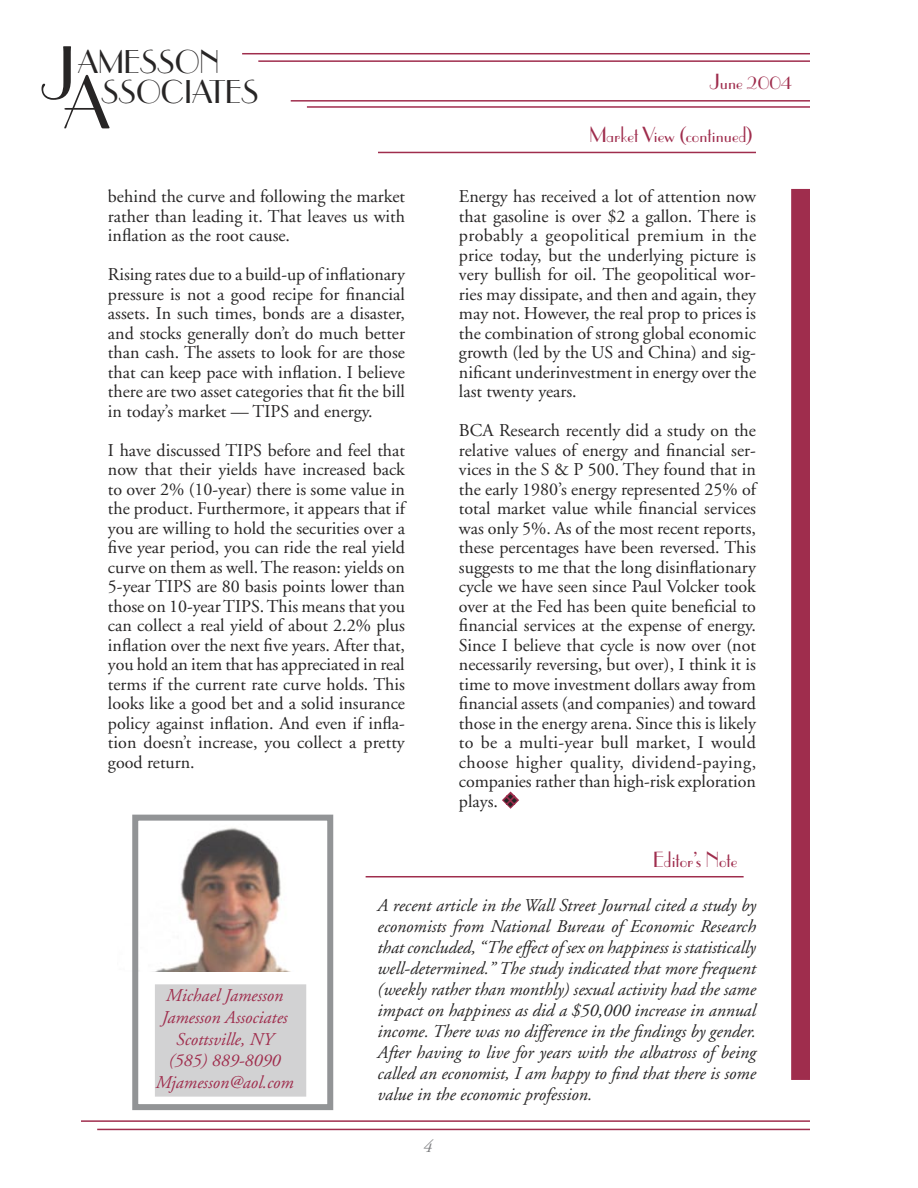
<style>
.page{position:relative;width:918px;height:1188px;background:#fff}
.page>*{position:absolute;margin:0;border:0;box-sizing:border-box;transform-origin:0 0}
.t1{font:72px "Parisian";color:#272525}
.t2{font:31.5px "Parisian";color:#272525}
.t3{font:21px "Parisian";color:#9f2d4d}
.t4{font:18px/19.5px "Adobe Garamond";color:#272525;text-align:justify}
.t5{font:italic 18px/21px "Adobe Garamond";color:#272525;text-align:justify}
.t6{font:italic 18px "Adobe Garamond";color:#9f2d4d}
.t7{font:italic 18px "Adobe Garamond";color:#7e7f81}
</style>
<div class="page">
<div style="left:792px;top:190px;width:17px;height:889px;background:#9f2d4d"></div>
<div style="left:791px;top:189px;width:19px;height:891px;border:2px solid #9f2d4d"></div>
<hr style="left:81px;top:1120px;width:729px;height:2px;background:#9f2d4d">
<hr style="left:97px;top:1129px;width:713px;height:1px;background:#9f2d4d">
<hr style="left:258px;top:60px;width:552px;height:2px;background:#9f2d4d">
<hr style="left:242px;top:53px;width:568px;height:1px;background:#9f2d4d">
<hr style="left:291px;top:100px;width:519px;height:2px;background:#9f2d4d">
<hr style="left:307px;top:106px;width:503px;height:2px;background:#9f2d4d">
<hr style="left:378px;top:152px;width:378px;height:1px;background:#9f2d4d">
<svg style="left:502px;top:791px;width:17px;height:18px"></svg>
<hr style="left:366px;top:876px;width:378px;height:1px;background:#9f2d4d">
<div style="left:156px;top:985px;width:150px;height:111px;background:#d2d2d3"></div>
<div style="left:155px;top:984px;width:151px;height:113px;border:2px solid #d2d2d3"></div>
<img style="left:153px;top:827px;width:138px;height:145px">
<div style="left:132px;top:815px;width:201px;height:295px;border:6px solid #929496"></div>
<h1 class="t1" style="left:42px;top:34px;width:35px">J</h1>
<h2 class="t2" style="left:78px;top:45px;width:143px">AMESSON</h2>
<h1 class="t1" style="left:64px;top:63px;width:47px">A</h1>
<h2 class="t2" style="left:101px;top:74px;width:159px">SSOCIATES</h2>
<p class="t4" style="left:108px;top:187px;width:298px">behind the curve and following the market rather than leading it. That leaves us with inflation as the root cause.</p>
<p class="t4" style="left:108px;top:265px;width:299px">Rising rates due to a build-up of inflationary pressure is not a good recipe for financial assets. In such times, bonds are a disaster, and stocks generally don’t do much better than cash. The assets to look for are those that can keep pace with inflation. I believe there are two asset categories that fit the bill in today’s market — TIPS and energy.</p>
<p class="t4" style="left:108px;top:441px;width:299px">I have discussed TIPS before and feel that now that their yields have increased back to over 2% (10-year) there is some value in the product. Furthermore, it appears that if you are willing to hold the securities over a five year period, you can ride the real yield curve on them as well. The reason: yields on 5-year TIPS are 80 basis points lower than those on 10-year TIPS. This means that you can collect a real yield of about 2.2% plus inflation over the next five years. After that, you hold an item that has appreciated in real terms if the current rate curve holds. This looks like a good bet and a solid insurance policy against inflation. And even if infla&shy;tion doesn’t increase, you collect a pretty good return.</p>
<p class="t3" style="left:710px;top:70px;width:83px">June 2004</p>
<p class="t3" style="left:589px;top:123px;width:166px">Market View (continued)</p>
<p class="t4" style="left:459px;top:187px;width:299px">Energy has received a lot of attention now that gasoline is over $2 a gallon. There is probably a geopolitical premium in the price today, but the underlying picture is very bullish for oil. The geopolitical wor&shy;ries may dissipate, and then and again, they may not. However, the real prop to prices is the combination of strong global economic growth (led by the US and China) and sig&shy;nificant underinvestment in energy over the last twenty years.</p>
<p class="t4" style="left:459px;top:421px;width:299px">BCA Research recently did a study on the relative values of energy and financial ser&shy;vices in the S &amp; P 500. They found that in the early 1980’s energy represented 25% of total market value while financial services was only 5%. As of the most recent reports, these percentages have been reversed. This suggests to me that the long disinflationary cycle we have seen since Paul Volcker took over at the Fed has been quite beneficial to financial services at the expense of energy.<br>Since I believe that cycle is now over (not necessarily reversing, but over), I think it is time to move investment dollars away from financial assets (and companies) and toward those in the energy arena. Since this is likely to be a multi-year bull market, I would choose higher quality, dividend-paying, companies rather than high-risk exploration plays. ❖</p>
<p class="t3" style="left:653px;top:848px;width:86px">Editor’s Note</p>
<p class="t6" style="left:166px;top:986px;width:118px">Michael Jamesson</p>
<p class="t6" style="left:162px;top:1008px;width:127px">Jamesson Associates</p>
<p class="t6" style="left:176px;top:1029px;width:99px">Scottsville, NY</p>
<p class="t6" style="left:169px;top:1051px;width:113px">(585) 889-8090</p>
<p class="t6" style="left:156px;top:1073px;width:139px">Mjamesson@aol.com</p>
<p class="t5" style="left:378px;top:895px;width:380px">A recent article in the Wall Street Journal cited a study by economists from National Bureau of Economic Research that concluded, “The effect of sex on happiness is statistically well-determined.” The study indicated that more frequent (weekly rather than monthly) sexual activity had the same impact on happiness as did a $50,000 increase in annual income. There was no difference in the findings by gender.<br>After having to live for years with the albatross of being called an economist, I am happy to find that there is some value in the economic profession.</p>
<p class="t7" style="left:423px;top:1136px;width:11px">4</p>
</div>
